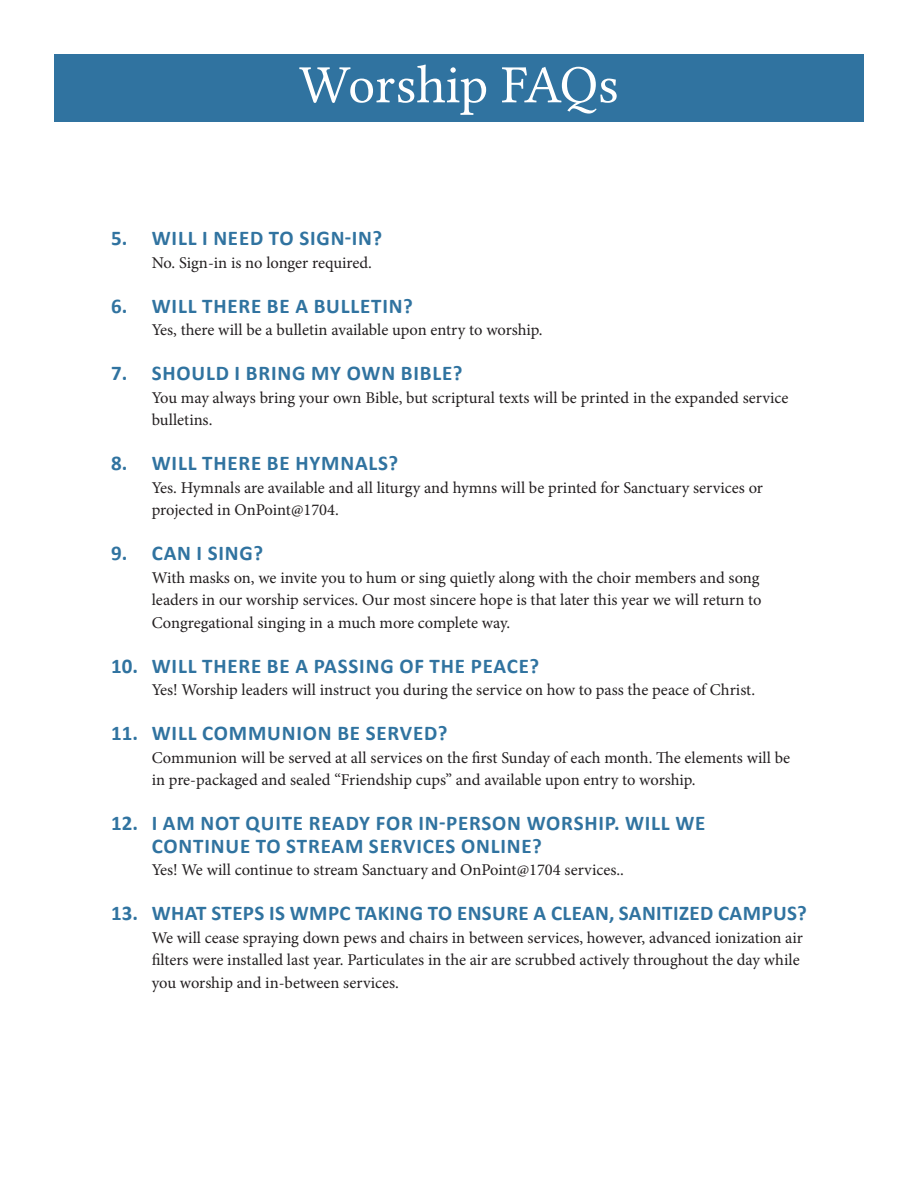
<style>
.page{position:relative;width:918px;height:1188px;background:#fff}
.page>*{position:absolute;margin:0;border:0;box-sizing:border-box;transform-origin:0 0}
.t1{font:54px "Lin Libertine";color:#fff}
.t2{font:700 21px/22.5px "Calibri";letter-spacing:.04em;color:#3073a0}
.t3{font:700 21px "Calibri";letter-spacing:.02em;color:#3073a0}
.t4{font:16.5px/22.5px "Minion Pro";color:#231f20}
</style>
<div class="page">
<div style="left:54px;top:54px;width:810px;height:68px;background:#3073a0"></div>
<p class="t1" style="left:299px;top:54px;width:321px">Worship FAQs</p>
<p class="t2" style="left:111px;top:227px;width:272px">5. WILL I NEED TO SIGN-IN?</p>
<p class="t4" style="left:152px;top:251px;width:222px">No. Sign-in is no longer required.</p>
<p class="t2" style="left:111px;top:294px;width:303px">6. WILL THERE BE A BULLETIN?</p>
<p class="t4" style="left:152px;top:319px;width:392px">Yes, there will be a bulletin available upon entry to worship.</p>
<p class="t2" style="left:111px;top:362px;width:353px">7. SHOULD I BRING MY OWN BIBLE?</p>
<p class="t4" style="left:152px;top:386px;width:638px">You may always bring your own Bible, but scriptural texts will be printed in the expanded service bulletins.</p>
<p class="t2" style="left:111px;top:452px;width:289px">8. WILL THERE BE HYMNALS?</p>
<p class="t4" style="left:152px;top:476px;width:613px">Yes. Hymnals are available and all liturgy and hymns will be printed for Sanctuary services or projected in OnPoint@1704.</p>
<p class="t2" style="left:111px;top:542px;width:153px">9. CAN I SING?</p>
<p class="t4" style="left:152px;top:566px;width:611px">With masks on, we invite you to hum or sing quietly along with the choir members and song leaders in our worship services. Our most sincere hope is that later this year we will return to<br>Congregational singing in a much more complete way.</p>
<p class="t2" style="left:111px;top:654px;width:429px">10. WILL THERE BE A PASSING OF THE PEACE?</p>
<p class="t4" style="left:152px;top:679px;width:605px">Yes! Worship leaders will instruct you during the service on how to pass the peace of Christ.</p>
<p class="t2" style="left:111px;top:722px;width:338px">11. WILL COMMUNION BE SERVED?</p>
<p class="t4" style="left:152px;top:746px;width:640px">Communion will be served at all services on the first Sunday of each month. The elements will be in pre-packaged and sealed “Friendship cups” and available upon entry to worship.</p>
<p class="t2" style="left:152px;top:812px;width:555px;text-indent:-41px">12. I AM NOT QUITE READY FOR IN-PERSON WORSHIP. WILL WE<br>CONTINUE TO STREAM SERVICES ONLINE?</p>
<p class="t4" style="left:152px;top:859px;width:474px">Yes! We will continue to stream Sanctuary and OnPoint@1704 services..</p>
<p class="t3" style="left:111px;top:900px;width:697px">13. WHAT STEPS IS WMPC TAKING TO ENSURE A CLEAN, SANITIZED CAMPUS?</p>
<p class="t4" style="left:152px;top:926px;width:653px">We will cease spraying down pews and chairs in between services, however, advanced ionization air filters were installed last year. Particulates in the air are scrubbed actively throughout the day while you worship and in-between services.</p>
</div>
